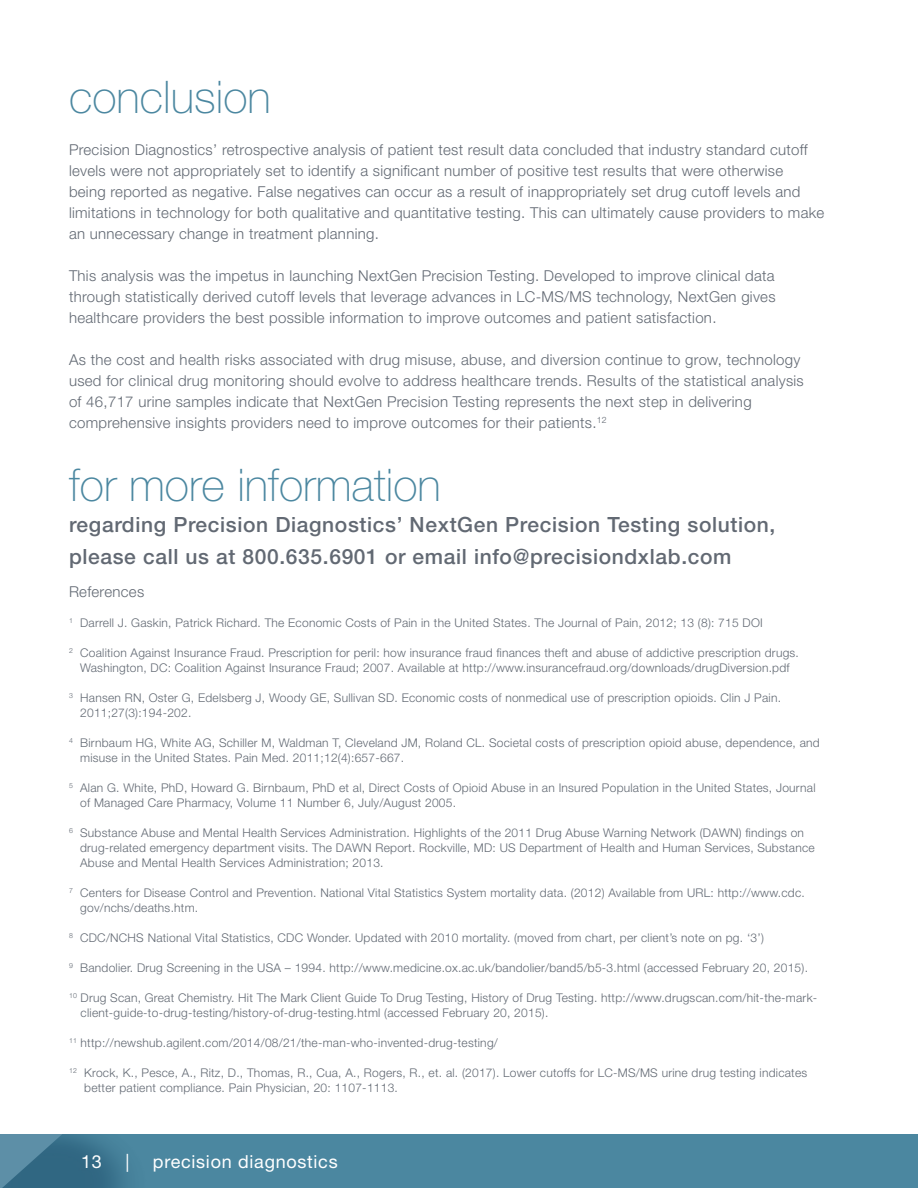
<style>
.page{position:relative;width:918px;height:1188px;background:#fff}
.page>*{position:absolute;margin:0;border:0;box-sizing:border-box;transform-origin:0 0}
.t1{font:100 45px "Helvetica Neue LT Std";color:#4b87a0}
.t2{font:500 21px/31.5px "Helvetica Neue LT Std";letter-spacing:.03em;color:#626973}
.t3{font:18px "Helvetica Neue LT Std";letter-spacing:.04em;color:#fff}
.t4{font:300 15px/21px "Helvetica Neue LT Std";letter-spacing:.02em;color:#626973}
.t5{font:300 12px/15px "Helvetica Neue LT Std";letter-spacing:.02em;color:#626973}
</style>
<div class="page">
<div style="left:0;top:1134px;width:918px;height:54px;background:#4b87a0"></div>
<svg style="left:0;top:1134px;width:62px;height:54px;background:#477b95"></svg>
<p class="t1" style="left:69px;top:71px;width:203px">conclusion</p>
<p class="t4" style="left:69px;top:139px;width:757px">Precision Diagnostics’ retrospective analysis of patient test result data concluded that industry standard cutoff levels were not appropriately set to identify a significant number of positive test results that were otherwise<br>being reported as negative. False negatives can occur as a result of inappropriately set drug cutoff levels and limitations in technology for both qualitative and quantitative testing. This can ultimately cause providers to make an unnecessary change in treatment planning.</p>
<p class="t4" style="left:69px;top:265px;width:708px;text-align:justify">This analysis was the impetus in launching NextGen Precision Testing. Developed to improve clinical data through statistically derived cutoff levels that leverage advances in LC-MS/MS technology, NextGen gives healthcare providers the best possible information to improve outcomes and patient satisfaction.</p>
<p class="t4" style="left:69px;top:349px;width:736px">As the cost and health risks associated with drug misuse, abuse, and diversion continue to grow, technology used for clinical drug monitoring should evolve to address healthcare trends. Results of the statistical analysis of 46,717 urine samples indicate that NextGen Precision Testing represents the next step in delivering comprehensive insights providers need to improve outcomes for their patients.<sup>12</sup></p>
<p class="t1" style="left:69px;top:459px;width:373px">for more information</p>
<p class="t2" style="left:69px;top:509px;width:708px">regarding Precision Diagnostics’ NextGen Precision Testing solution, please call us at 800.635.6901 or email info@precisiondxlab.com</p>
<p class="t4" style="left:69px;top:581px;width:77px">References</p>
<p class="t5" style="left:69px;top:615px;width:695px"><sup>1</sup> Darrell J. Gaskin, Patrick Richard. The Economic Costs of Pain in the United States. The Journal of Pain, 2012; 13 (8): 715 DOI</p>
<p class="t5" style="left:69px;top:645px;width:731px;text-align:center"><sup>2</sup> Coalition Against Insurance Fraud. Prescription for peril: how insurance fraud finances theft and abuse of addictive prescription drugs.<br>Washington, DC: Coalition Against Insurance Fraud; 2007. Available at http://www.insurancefraud.org/downloads/drugDiversion.pdf</p>
<p class="t5" style="left:80px;top:690px;width:702px;text-indent:-11px"><sup>3</sup> Hansen RN, Oster G, Edelsberg J, Woody GE, Sullivan SD. Economic costs of nonmedical use of prescription opioids. Clin J Pain.<br>2011;27(3):194-202.</p>
<p class="t5" style="left:80px;top:735px;width:741px;text-indent:-11px"><sup>4</sup> Birnbaum HG, White AG, Schiller M, Waldman T, Cleveland JM, Roland CL. Societal costs of prescription opioid abuse, dependence, and misuse in the United States. Pain Med. 2011;12(4):657-667.</p>
<p class="t5" style="left:80px;top:780px;width:737px;text-indent:-11px"><sup>5</sup> Alan G. White, PhD, Howard G. Birnbaum, PhD et al, Direct Costs of Opioid Abuse in an Insured Population in the United States, Journal of Managed Care Pharmacy, Volume 11 Number 6, July/August 2005.</p>
<p class="t5" style="left:80px;top:825px;width:736px;text-indent:-11px"><sup>6</sup> Substance Abuse and Mental Health Services Administration. Highlights of the 2011 Drug Abuse Warning Network (DAWN) findings on drug-related emergency department visits. The DAWN Report. Rockville, MD: US Department of Health and Human Services, Substance<br>Abuse and Mental Health Services Administration; 2013.</p>
<p class="t5" style="left:80px;top:885px;width:726px;text-indent:-11px"><sup>7</sup> Centers for Disease Control and Prevention. National Vital Statistics System mortality data. (2012) Available from URL: http://www.cdc. gov/nchs/deaths.htm.</p>
<p class="t5" style="left:69px;top:930px;width:696px"><sup>8</sup> CDC/NCHS National Vital Statistics, CDC Wonder. Updated with 2010 mortality. (moved from chart, per client’s note on pg. ‘3’)</p>
<p class="t5" style="left:69px;top:960px;width:741px"><sup>9</sup> Bandolier. Drug Screening in the USA – 1994. http://www.medicine.ox.ac.uk/bandolier/band5/b5-3.html (accessed February 20, 2015).</p>
<p class="t5" style="left:81px;top:990px;width:738px;text-indent:-12px"><sup>10</sup> Drug Scan, Great Chemistry. Hit The Mark Client Guide To Drug Testing, History of Drug Testing. http://www.drugscan.com/hit-the-mark&shy;client-guide-to-drug-testing/history-of-drug-testing.html (accessed February 20, 2015).</p>
<p class="t5" style="left:69px;top:1035px;width:430px"><sup>11</sup> http://newshub.agilent.com/2014/08/21/the-man-who-invented-drug-testing/</p>
<p class="t5" style="left:84px;top:1065px;width:725px;text-indent:-15px"><sup>12</sup> Krock, K., Pesce, A., Ritz, D., Thomas, R., Cua, A., Rogers, R., et. al. (2017). Lower cutoffs for LC-MS/MS urine drug testing indicates better patient compliance. Pain Physician, 20: 1107-1113.</p>
<h3 class="t3" style="left:81px;top:1151px;width:22px">13</h3>
<h3 class="t3" style="left:125px;top:1151px;width:5px">|</h3>
<h3 class="t3" style="left:153px;top:1151px;width:186px">precision diagnostics</h3>
</div>
